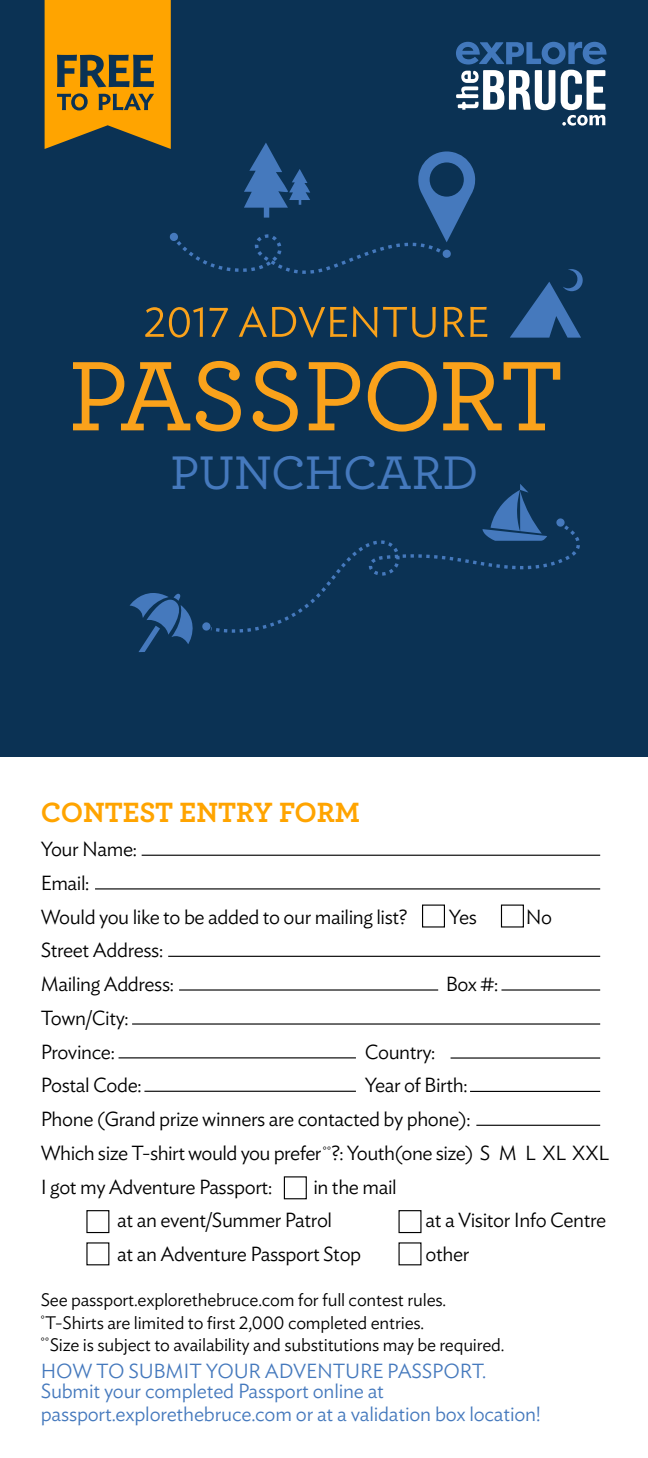
<style>
.page{position:relative;width:648px;height:1458px;background:#fff}
.page>*{position:absolute;margin:0;border:0;box-sizing:border-box;transform-origin:0 0}
.t1{font:500 49.5px "Archer Pro";color:#4579bd}
.t2{font:700 29.25px "Archer Pro";color:#ffa400}
.t3{font:300 20.25px/33.8px "Ideal Sans";letter-spacing:-.02em;color:#000}
.t4{font:300 20.25px/20.2px "Ideal Sans";letter-spacing:-.01em;color:#4579bd}
.t5{font:300 18px/22.5px "Ideal Sans";letter-spacing:-.01em;color:#000}
</style>
<div class="page">
<hr style="left:142px;top:855px;width:458px;height:1px;background:#000">
<hr style="left:95px;top:888px;width:505px;height:1px;background:#000">
<hr style="left:168px;top:956px;width:432px;height:1px;background:#000">
<hr style="left:179px;top:989px;width:259px;height:2px;background:#000">
<hr style="left:501px;top:989px;width:99px;height:2px;background:#000">
<hr style="left:132px;top:1023px;width:468px;height:2px;background:#000">
<hr style="left:119px;top:1057px;width:237px;height:1px;background:#000">
<hr style="left:451px;top:1057px;width:149px;height:2px;background:#000">
<hr style="left:144px;top:1091px;width:212px;height:1px;background:#000">
<hr style="left:470px;top:1091px;width:130px;height:1px;background:#000">
<hr style="left:476px;top:1125px;width:124px;height:1px;background:#000">
<div style="left:399px;top:1210px;width:23px;height:23px;border:1px solid #000"></div>
<div style="left:284px;top:1176px;width:23px;height:23px;border:1px solid #000"></div>
<div style="left:86px;top:1210px;width:23px;height:23px;border:1px solid #000"></div>
<div style="left:422px;top:905px;width:23px;height:23px;border:1px solid #000"></div>
<div style="left:501px;top:905px;width:23px;height:23px;border:1px solid #000"></div>
<div style="left:0;top:0;width:648px;height:757px;background:#0b3254"></div>
<svg style="left:556px;top:518px;width:9px;height:7px"></svg>
<svg style="left:491px;top:484px;width:45px;height:41px"></svg>
<svg style="left:130px;top:593px;width:81px;height:59px"></svg>
<svg style="left:211px;top:525px;width:369px;height:108px"></svg>
<svg style="left:73px;top:362px;width:117px;height:68px"></svg>
<svg style="left:196px;top:361px;width:45px;height:70px"></svg>
<svg style="left:253px;top:361px;width:45px;height:70px"></svg>
<svg style="left:309px;top:362px;width:51px;height:68px"></svg>
<svg style="left:368px;top:361px;width:69px;height:71px"></svg>
<svg style="left:443px;top:362px;width:117px;height:68px"></svg>
<svg style="left:45px;top:0;width:562px;height:338px"></svg>
<h1 class="t1" style="left:170px;top:437px;width:309px">PUNCHCARD</h1>
<h2 class="t2" style="left:41px;top:790px;width:321px">CONTEST ENTRY FORM</h2>
<p class="t3" style="left:41px;top:830px;width:368px">Your Name:<br>Email:<br>Would you like to be added to our mailing list?</p>
<p class="t3" style="left:41px;top:932px;width:135px">Street Address:<br>Mailing Address:</p>
<p class="t3" style="left:41px;top:999px;width:89px">Town/City:<br>Province:</p>
<p class="t3" style="left:365px;top:1033px;width:72px">Country:</p>
<p class="t3" style="left:449px;top:898px;width:30px">Yes</p>
<p class="t3" style="left:526px;top:898px;width:28px">No</p>
<p class="t3" style="left:446px;top:965px;width:54px">Box #:</p>
<p class="t3" style="left:41px;top:1067px;width:570px;text-indent:324px">Year of Birth:<br>Phone (Grand prize winners are contacted by phone):<br>Which size T-shirt would you prefer<sup>°°</sup>?: Youth(one size) S M L XL XXL I got my Adventure Passport:</p>
<p class="t3" style="left:41px;top:1067px;width:102px">Postal Code:</p>
<p class="t3" style="left:117px;top:1168px;width:281px;text-indent:196px">in the mail at an event/Summer Patrol</p>
<p class="t3" style="left:426px;top:1202px;width:182px">at a Visitor Info Centre</p>
<p class="t3" style="left:117px;top:1235px;width:246px">at an Adventure Passport Stop</p>
<p class="t3" style="left:426px;top:1235px;width:46px">other</p>
<p class="t5" style="left:41px;top:1287px;width:465px">See passport.explorethebruce.com for full contest rules. <sup>°</sup>T-Shirts are limited to first 2,000 completed entries.<br><sup>°°</sup>Size is subject to availability and substitutions may be required.</p>
<p class="t4" style="left:41px;top:1359px;width:447px">HOW TO SUBMIT YOUR ADVENTURE PASSPORT.<br>Submit your completed Passport online at</p>
<p class="t4" style="left:41px;top:1402px;width:501px">passport.explorethebruce.com or at a validation box location!</p>
</div>
